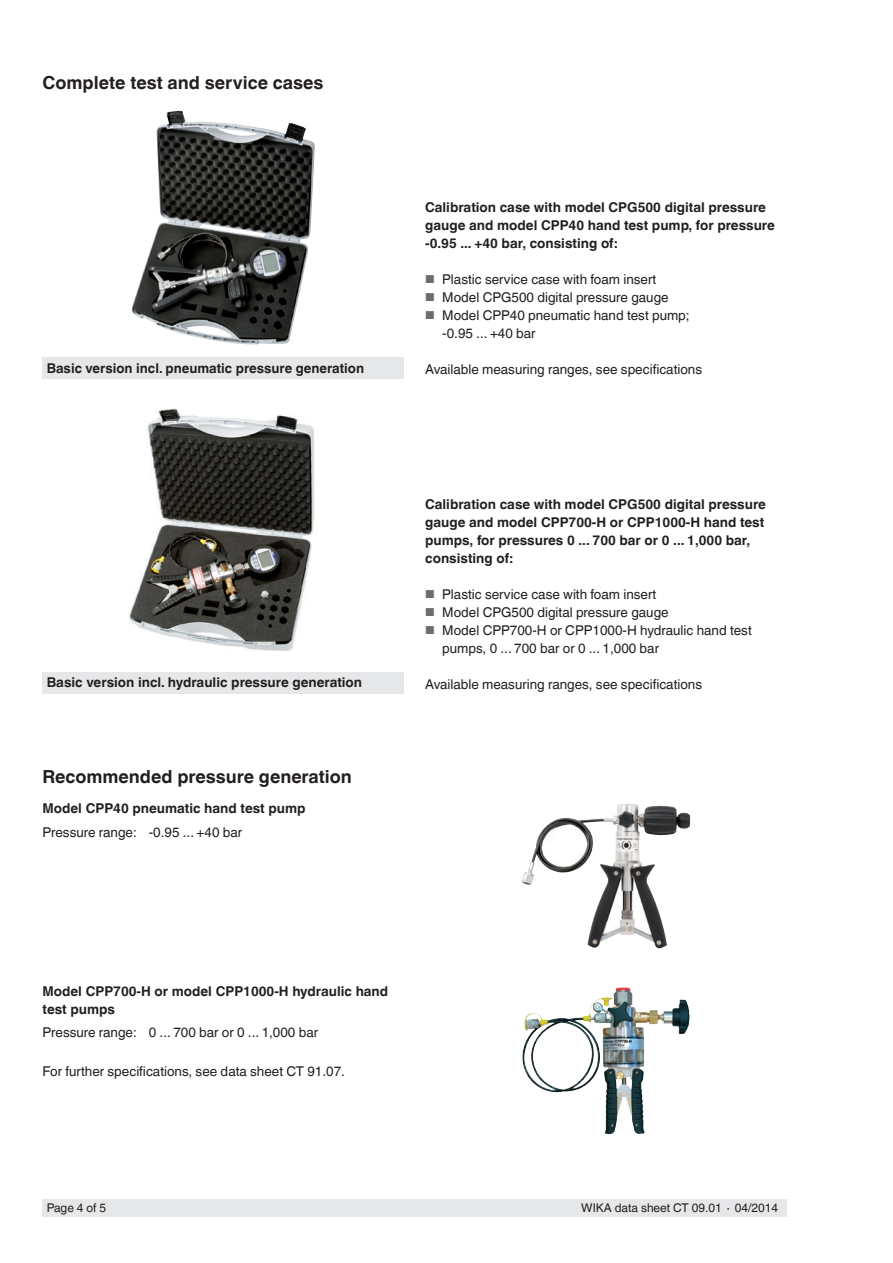
<style>
.page{position:relative;width:893px;height:1263px;background:#fff}
.page>*{position:absolute;margin:0;border:0;box-sizing:border-box;transform-origin:0 0}
.t1{font:700 18px "Helvetica World";color:#231f20}
.t2{font:13.5px/18px "Helvetica World";color:#231f20}
.t3{font:700 13.5px/18px "Helvetica World";color:#231f20}
.t4{font:12px "Helvetica World";color:#231f20}
.s1{font-size:11.55px;color:#6c6d70}
</style>
<div class="page">
<div style="left:43px;top:1199px;width:744px;height:17px;background:#e6e7e9"></div>
<img style="left:524px;top:987px;width:98px;height:43px">
<img style="left:132px;top:111px;width:183px;height:233px">
<img style="left:522px;top:804px;width:168px;height:144px">
<img style="left:129px;top:408px;width:186px;height:243px">
<div style="left:43px;top:357px;width:361px;height:21px;background:#e6e7e9"></div>
<div style="left:43px;top:672px;width:361px;height:21px;background:#e6e7e9"></div>
<h1 class="t1" style="left:43px;top:73px;width:282px">Complete test and service cases</h1>
<p class="t3" style="left:425px;top:199px;width:351px">Calibration case with model CPG500 digital pressure gauge and model CPP40 hand test pump, for pressure -0.95 ... +40 bar, consisting of:</p>
<p class="t2" style="left:425px;top:271px;width:233px"><span class="s1">■</span> Plastic service case with foam insert</p>
<p class="t2" style="left:425px;top:289px;width:245px"><span class="s1">■</span> Model CPG500 digital pressure gauge</p>
<p class="t2" style="left:442px;top:307px;width:249px;text-indent:-17px"><span class="s1">■</span> Model CPP40 pneumatic hand test pump; -0.95 ... +40 bar</p>
<p class="t3" style="left:47px;top:359px;width:319px">Basic version incl. pneumatic pressure generation</p>
<p class="t2" style="left:425px;top:361px;width:278px">Available measuring ranges, see specifications</p>
<p class="t3" style="left:47px;top:674px;width:317px">Basic version incl. hydraulic pressure generation</p>
<h1 class="t1" style="left:43px;top:766px;width:311px">Recommended pressure generation</h1>
<p class="t3" style="left:43px;top:800px;width:265px">Model CPP40 pneumatic hand test pump</p>
<p class="t2" style="left:43px;top:823px;width:201px">Pressure range: -0.95 ... +40 bar</p>
<p class="t3" style="left:425px;top:495px;width:342px">Calibration case with model CPG500 digital pressure gauge and model CPP700-H or CPP1000-H hand test pumps, for pressures 0 ... 700 bar or 0 ... 1,000 bar, consisting of:</p>
<p class="t2" style="left:425px;top:585px;width:233px"><span class="s1">■</span> Plastic service case with foam insert</p>
<p class="t2" style="left:425px;top:603px;width:245px"><span class="s1">■</span> Model CPG500 digital pressure gauge</p>
<p class="t2" style="left:442px;top:621px;width:311px;text-indent:-17px"><span class="s1">■</span> Model CPP700-H or CPP1000-H hydraulic hand test pumps, 0 ... 700 bar or 0 ... 1,000 bar</p>
<p class="t2" style="left:425px;top:675px;width:278px">Available measuring ranges, see specifications</p>
<p class="t3" style="left:43px;top:982px;width:347px">Model CPP700-H or model CPP1000-H hydraulic hand test pumps</p>
<p class="t2" style="left:43px;top:1024px;width:277px">Pressure range: 0 ... 700 bar or 0 ... 1,000 bar</p>
<p class="t2" style="left:43px;top:1062px;width:304px">For further specifications, see data sheet CT 91.07.</p>
<p class="t4" style="left:47px;top:1201px;width:61px">Page 4 of 5</p>
<p class="t4" style="left:581px;top:1201px;width:198px">WIKA data sheet CT 09.01 ∙ 04/2014</p>
</div>
